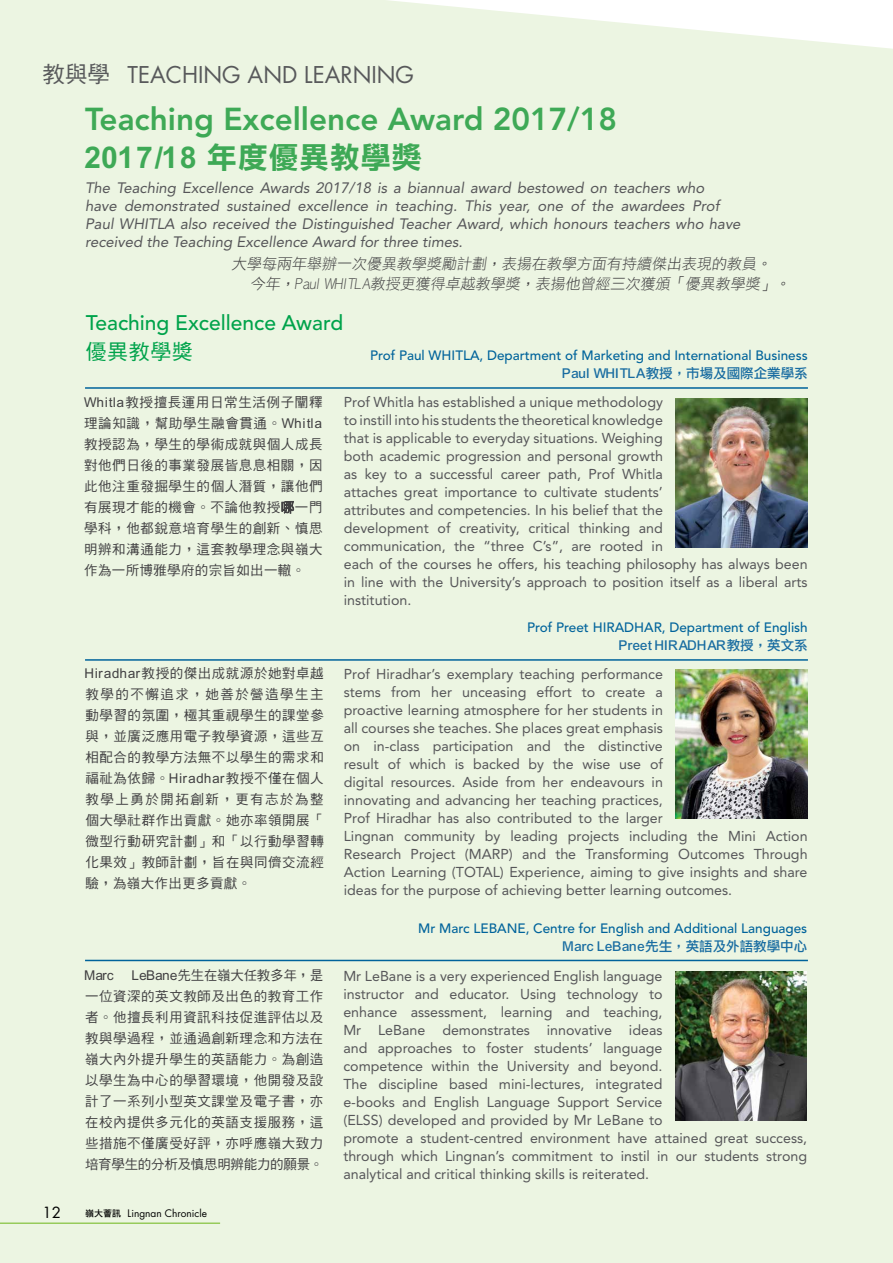
<style>
.page{position:relative;width:893px;height:1263px;background:#ecf5e2}
.page>*{position:absolute;margin:0;border:0;box-sizing:border-box;transform-origin:0 0}
.t1{font:800 31.5px "Avenir";color:#3ea956}
.t2{font:30px "DF Li Hei Bd HK BF";letter-spacing:.025em;color:#3ea956}
.t3{font:22.5px "Futura";color:#58595b}
.t4{font:500 21px "Avenir";color:#00a34b}
.t5{font:21px "DF Hei Md HK BF";letter-spacing:.025em;color:#00a34b}
.t6{font:italic 15px/18px "Avenir";color:#565659}
.t7{font:15px/20.2px "DF Li Hei Lt HK BF";color:#414042}
.t8{font:15px "Futura";color:#000}
.t9{font:14.25px/18px "Avenir";color:#565659}
.t10{font:13.5px/21px "DF Hei Md HK BF";letter-spacing:.04em;color:#414042;text-align:justify}
.t11{font:500 13.5px "Avenir";color:#00639b}
.t12{font:13.5px "DF Li Hei Md HK BF";color:#186ca1}
.t13{font:10.2px "Futura";color:#000}
.s1{font-family:"DF Hei Md HK BF"}
.s2{font-family:"DF Hei Lt HK BF"}
.s3{font-family:"DF Hei Bd HK BF";font-size:9px}
</style>
<div class="page">
<svg style="left:282px;top:501px;width:12px;height:13px"></svg>
<hr style="left:0;top:1222px;width:220px;height:2px;background:#97cb5b">
<img style="left:676px;top:399px;width:131px;height:149px">
<img style="left:676px;top:670px;width:131px;height:149px">
<img style="left:675px;top:971px;width:132px;height:149px">
<hr style="left:85px;top:387px;width:723px;height:2px;background:#00639b">
<hr style="left:85px;top:659px;width:723px;height:2px;background:#00639b">
<hr style="left:85px;top:960px;width:723px;height:1px;background:#00639b">
<h3 class="t3" style="left:43px;top:61px;width:373px"><span class="s1">教與學</span> TEACHING AND LEARNING</h3>
<h1 class="t1" style="left:85px;top:101px;width:534px">Teaching Excellence Award 2017/18</h1>
<h2 class="t2" style="left:85px;top:142px;width:338px">2017/18 年度優異教學獎</h2>
<p class="t6" style="left:85px;top:179px;width:657px">The Teaching Excellence Awards 2017/18 is a biannual award bestowed on teachers who<br>have demonstrated sustained excellence in teaching. This year, one of the awardees Prof Paul WHITLA also received the Distinguished Teacher Award, which honours teachers who have received the Teaching Excellence Award for three times.</p>
<p class="t7" style="left:250px;top:254px;width:544px;text-indent:-19px">大學每兩年舉辦一次優異教學獎勵計劃，表揚在教學方面有持續傑出表現的教員。今年，Paul WHITLA教授更獲得卓越教學獎，表揚他曾經三次獲頒「優異教學獎」。</p>
<h3 class="t4" style="left:86px;top:311px;width:259px">Teaching Excellence Award</h3>
<h3 class="t5" style="left:86px;top:341px;width:109px">優異教學獎</h3>
<p class="t11" style="left:370px;top:348px;width:439px">Prof Paul WHITLA, Department of Marketing and International Business</p>
<p class="t12" style="left:563px;top:366px;width:246px">Paul WHITLA教授，市場及國際企業學系</p>
<p class="t10" style="left:84px;top:392px;width:240px">Whitla教授擅長運用日常生活例子闡釋理論知識，幫助學生融會貫通。Whitla教授認為，學生的學術成就與個人成長對他們日後的事業發展皆息息相關，因此他注重發掘學生的個人潛質，讓他們有展現才能的機會。不論他教授<span class="s2">哪</span>一門學科，他都銳意培育學生的創新、慎思明辨和溝通能力，這套教學理念與嶺大作為一所博雅學府的宗旨如出一轍。</p>
<p class="t10" style="left:85px;top:663px;width:240px">Hiradhar教授的傑出成就源於她對卓越教學的不懈追求，她善於營造學生主動學習的氛圍，極其重視學生的課堂參與，並廣泛應用電子教學資源，這些互相配合的教學方法無不以學生的需求和福祉為依歸。Hiradhar教授不僅在個人教學上勇於開拓創新，更有志於為整個大學社群作出貢獻。她亦率領開展「微型行動研究計劃」和「以行動學習轉化果效」教師計劃，旨在與同儕交流經驗，為嶺大作出更多貢獻。</p>
<p class="t10" style="left:85px;top:965px;width:240px;text-indent:48px">LeBane先生在嶺大任教多年，是一位資深的英文教師及出色的教育工作者。他擅長利用資訊科技促進評估以及教與學過程，並通過創新理念和方法在嶺大內外提升學生的英語能力。為創造以學生為中心的學習環境，他開發及設計了一系列小型英文課堂及電子書，亦在校內提供多元化的英語支援服務，這些措施不僅廣受好評，亦呼應嶺大致力培育學生的分析及慎思明辨能力的願景。</p>
<p class="t10" style="left:85px;top:965px;width:31px">Marc</p>
<p class="t8" style="left:43px;top:1203px;width:20px">12</p>
<p class="t13" style="left:85px;top:1207px;width:123px"><span class="s3">嶺大薈訊</span> Lingnan Chronicle</p>
<p class="t9" style="left:344px;top:393px;width:465px">Prof Whitla has established a unique methodology<br>to instill into his students the theoretical knowledge<br>that is applicable to everyday situations. Weighing<br>both academic progression and personal growth<br>as key to a successful career path, Prof Whitla<br>attaches great importance to cultivate students’<br>attributes and competencies. In his belief that the<br>development of creativity, critical thinking and<br>communication, the “three C’s”, are rooted in<br>each of the courses he offers, his teaching philosophy has always been in line with the University’s approach to position itself as a liberal arts institution.</p>
<p class="t11" style="left:527px;top:620px;width:282px">Prof Preet HIRADHAR, Department of English</p>
<p class="t12" style="left:619px;top:639px;width:190px">Preet HIRADHAR教授，英文系</p>
<p class="t9" style="left:344px;top:665px;width:465px">Prof Hiradhar’s exemplary teaching performance<br>stems from her unceasing effort to create a<br>proactive learning atmosphere for her students in<br>all courses she teaches. She places great emphasis<br>on in-class participation and the distinctive<br>result of which is backed by the wise use of<br>digital resources. Aside from her endeavours in<br>innovating and advancing her teaching practices,<br>Prof Hiradhar has also contributed to the larger<br>Lingnan community by leading projects including the Mini Action Research Project (MARP) and the Transforming Outcomes Through Action Learning (TOTAL) Experience, aiming to give insights and share ideas for the purpose of achieving better learning outcomes.</p>
<p class="t11" style="left:418px;top:920px;width:391px">Mr Marc LEBANE, Centre for English and Additional Languages</p>
<p class="t12" style="left:563px;top:939px;width:245px">Marc LeBane先生，英語及外語教學中心</p>
<p class="t9" style="left:343px;top:967px;width:465px">Mr LeBane is a very experienced English language<br>instructor and educator. Using technology to<br>enhance assessment, learning and teaching,<br>Mr LeBane demonstrates innovative ideas<br>and approaches to foster students’ language<br>competence within the University and beyond.<br>The discipline based mini-lectures, integrated<br>e-books and English Language Support Service<br>(ELSS) developed and provided by Mr LeBane to<br>promote a student-centred environment have attained great success, through which Lingnan’s commitment to instil in our students strong analytical and critical thinking skills is reiterated.</p>
</div>
